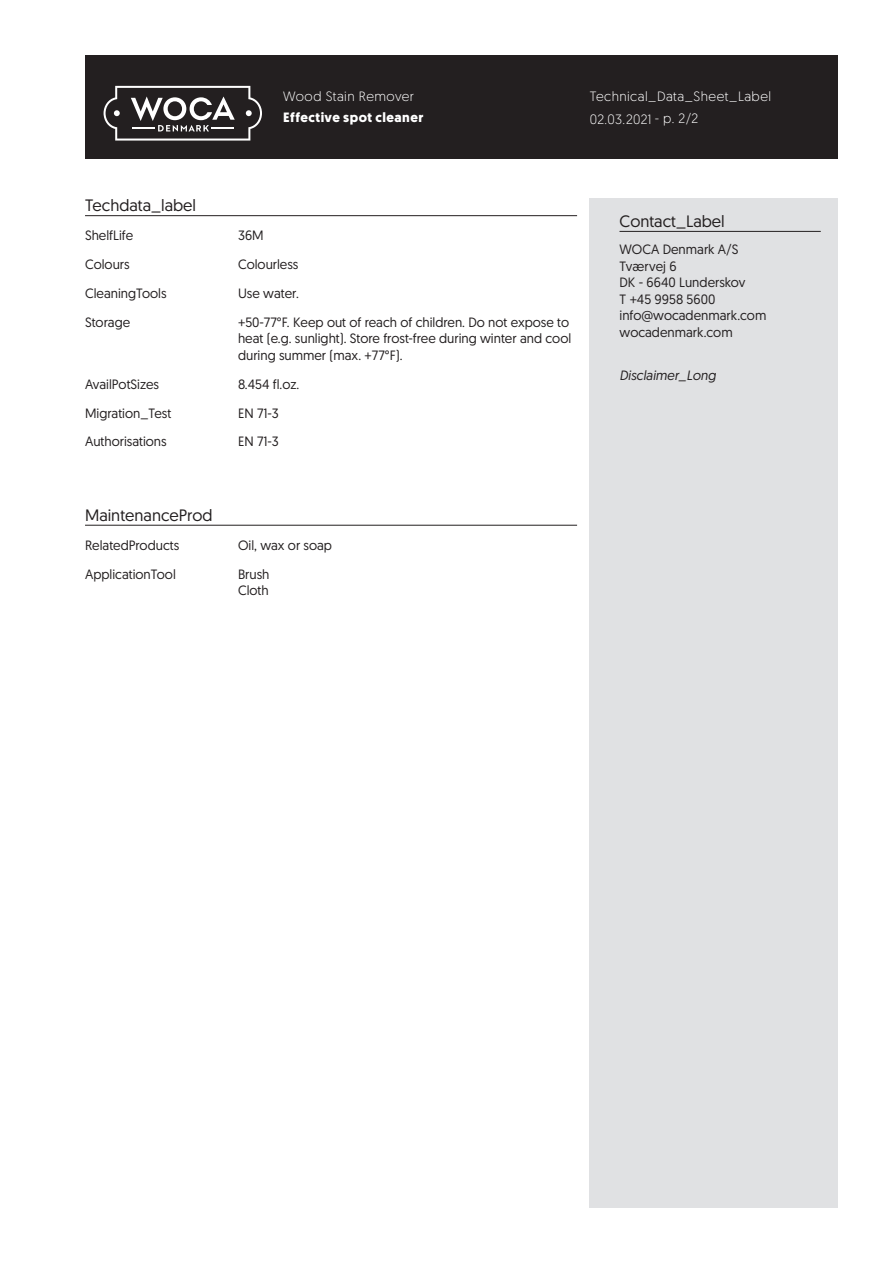
<style>
.page{position:relative;width:893px;height:1263px;background:#fff}
.page>*{position:absolute;margin:0;border:0;box-sizing:border-box;transform-origin:0 0}
.skyBodyHdn{font:16.5px "Geomanist";color:#231f20}
.skyContactHdnBodytex{font:16.5px "Geomanist";color:#231f20}
.skyBodyTxt{font:13.5px/16.5px "Geomanist";color:#231f20}
.skyBodyCap{font:13.5px "Geomanist";color:#231f20}
.skyWhiteHdnBodytext{font:300 13.5px "Geomanist";letter-spacing:.03em;color:#fff}
.skyWhiteBoldHdnBodyt{font:700 13.5px "Geomanist";letter-spacing:.04em;color:#fff}
.skyDisclaimerTxtBody{font:italic 13.5px "Geomanist";color:#231f20}
</style>
<div class="page">
<div style="left:85px;top:55px;width:753px;height:104px;background:#231f20"></div>
<div style="left:590px;top:198px;width:248px;height:1010px;background:#e0e1e3"></div>
<hr style="left:619px;top:231px;width:202px;height:1px;background:#231f20">
<hr style="left:85px;top:215px;width:492px;height:1px;background:#231f20">
<hr style="left:85px;top:525px;width:492px;height:1px;background:#231f20">
<svg style="left:104px;top:86px;width:158px;height:55px"></svg>
<p class="skyWhiteHdnBodytext" style="left:283px;top:87px;width:132px">Wood Stain Remover</p>
<p class="skyWhiteBoldHdnBodyt" style="left:283px;top:108px;width:142px">Effective spot cleaner</p>
<p class="skyWhiteHdnBodytext" style="left:590px;top:87px;width:183px">Technical_Data_Sheet_Label</p>
<p class="skyWhiteHdnBodytext" style="left:590px;top:110px;width:110px">02.03.2021 - p. 2/2</p>
<p class="skyBodyHdn" style="left:85px;top:195px;width:113px">Techdata_label</p>
<p class="skyBodyCap" style="left:85px;top:227px;width:50px">ShelfLife</p>
<p class="skyBodyTxt" style="left:238px;top:227px;width:27px">36M</p>
<p class="skyBodyCap" style="left:85px;top:255px;width:46px">Colours</p>
<p class="skyBodyTxt" style="left:238px;top:256px;width:62px">Colourless</p>
<p class="skyBodyCap" style="left:85px;top:284px;width:83px">CleaningTools</p>
<p class="skyBodyTxt" style="left:238px;top:284px;width:62px">Use water.</p>
<p class="skyBodyCap" style="left:85px;top:313px;width:47px">Storage</p>
<p class="skyBodyTxt" style="left:238px;top:313px;width:335px">+50-77°F. Keep out of reach of children. Do not expose to heat (e.g. sunlight). Store frost-free during winter and cool during summer (max. +77°F).</p>
<p class="skyBodyCap" style="left:85px;top:375px;width:76px">AvailPotSizes</p>
<p class="skyBodyTxt" style="left:238px;top:375px;width:63px">8.454 fl.oz.</p>
<p class="skyBodyCap" style="left:85px;top:404px;width:88px">Migration_Test</p>
<p class="skyBodyTxt" style="left:238px;top:404px;width:42px">EN 71-3</p>
<p class="skyBodyCap" style="left:85px;top:433px;width:83px">Authorisations</p>
<p class="skyBodyTxt" style="left:238px;top:433px;width:42px">EN 71-3</p>
<p class="skyBodyHdn" style="left:85px;top:504px;width:129px">MaintenanceProd</p>
<p class="skyBodyCap" style="left:85px;top:536px;width:96px">RelatedProducts</p>
<p class="skyBodyTxt" style="left:238px;top:536px;width:95px">Oil, wax or soap</p>
<p class="skyBodyCap" style="left:85px;top:565px;width:92px">ApplicationTool</p>
<p class="skyBodyTxt" style="left:238px;top:565px;width:33px">Brush</p>
<p class="skyBodyTxt" style="left:238px;top:582px;width:32px">Cloth</p>
<p class="skyContactHdnBodytex" style="left:619px;top:210px;width:107px">Contact_Label</p>
<p class="skyBodyTxt" style="left:619px;top:241px;width:121px">WOCA Denmark A/S</p>
<p class="skyBodyTxt" style="left:619px;top:257px;width:59px">Tværvej 6</p>
<p class="skyBodyTxt" style="left:619px;top:274px;width:127px">DK - 6640 Lunderskov</p>
<p class="skyBodyTxt" style="left:619px;top:290px;width:97px">T +45 9958 5600</p>
<p class="skyBodyTxt" style="left:619px;top:307px;width:148px">info@wocadenmark.com</p>
<p class="skyBodyTxt" style="left:619px;top:323px;width:115px">wocadenmark.com</p>
<p class="skyDisclaimerTxtBody" style="left:619px;top:366px;width:98px">Disclaimer_Long</p>
</div>
